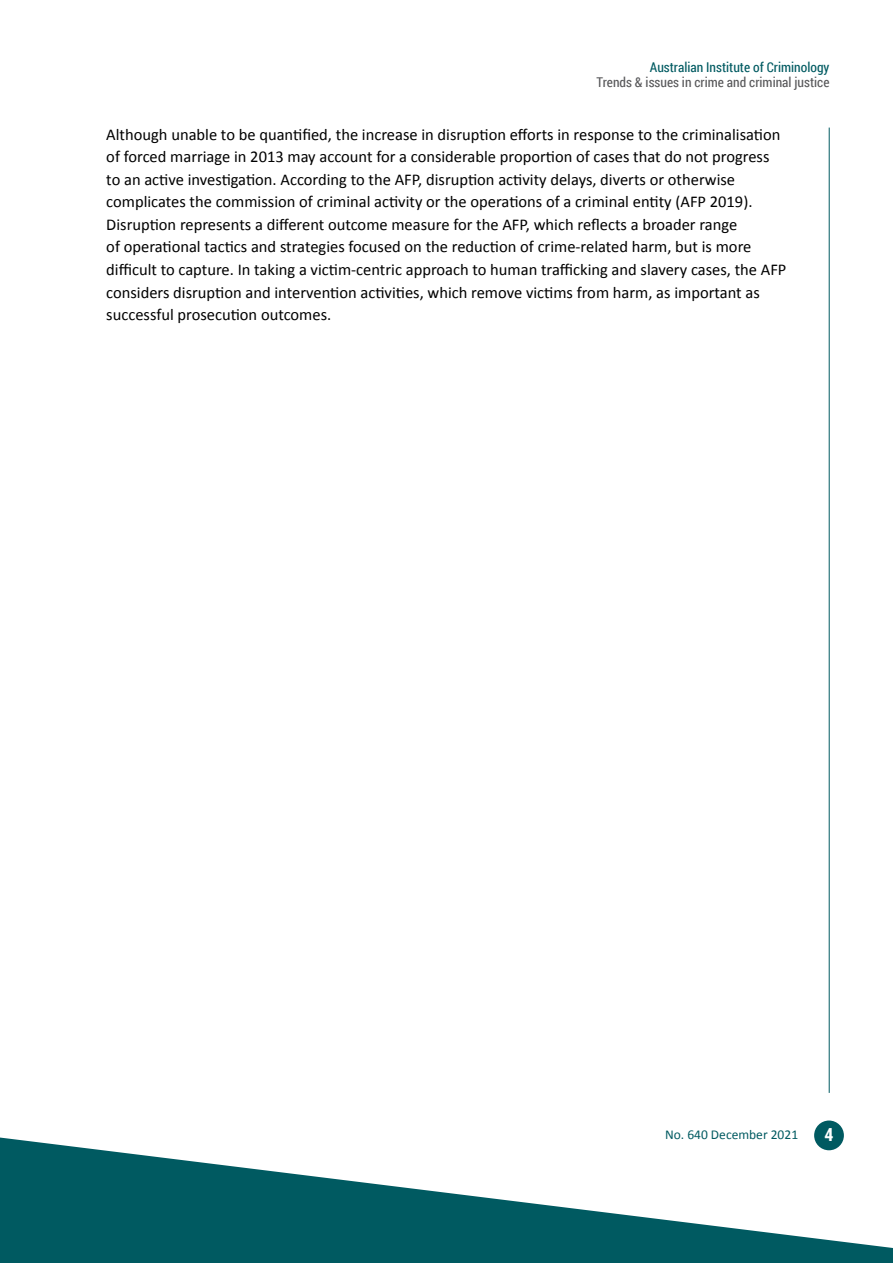
<style>
.page{position:relative;width:893px;height:1263px;background:#fff}
.page>*{position:absolute;margin:0;border:0;box-sizing:border-box;transform-origin:0 0}
.t1{font:700 18px "Roboto Condensed";color:#fff}
.t2{font:16.5px/22.5px "Calibri";color:#000}
.t3{font:13.5px "Roboto Condensed";color:#58585a}
.t4{font:13.5px "Roboto Condensed";color:#005a61}
.t5{font:13.5px "Calibri";color:#005a61}
</style>
<div class="page">
<hr style="left:829px;top:128px;width:1px;height:965px;background:#005a61">
<div style="left:814px;top:1120px;width:30px;height:30px;background:#005a61;border-radius:50%"></div>
<svg style="left:0;top:1137px;width:893px;height:126px;fill:#005a61"></svg>
<p class="t4" style="left:650px;top:58px;width:181px">Australian Institute of Criminology</p>
<p class="t3" style="left:597px;top:73px;width:234px">Trends &amp; issues in crime and criminal justice</p>
<p class="t2" style="left:106px;top:123px;width:682px">Although unable to be quantified, the increase in disruption efforts in response to the criminalisation of forced marriage in 2013 may account for a considerable proportion of cases that do not progress to an active investigation. According to the AFP, disruption activity delays, diverts or otherwise complicates the commission of criminal activity or the operations of a criminal entity (AFP 2019).<br>Disruption represents a different outcome measure for the AFP, which reflects a broader range<br>of operational tactics and strategies focused on the reduction of crime-related harm, but is more difficult to capture. In taking a victim-centric approach to human trafficking and slavery cases, the AFP considers disruption and intervention activities, which remove victims from harm, as important as successful prosecution outcomes.</p>
<p class="t5" style="left:665px;top:1126px;width:135px">No. 640 December 2021</p>
<p class="t1" style="left:824px;top:1122px;width:10px">4</p>
</div>
